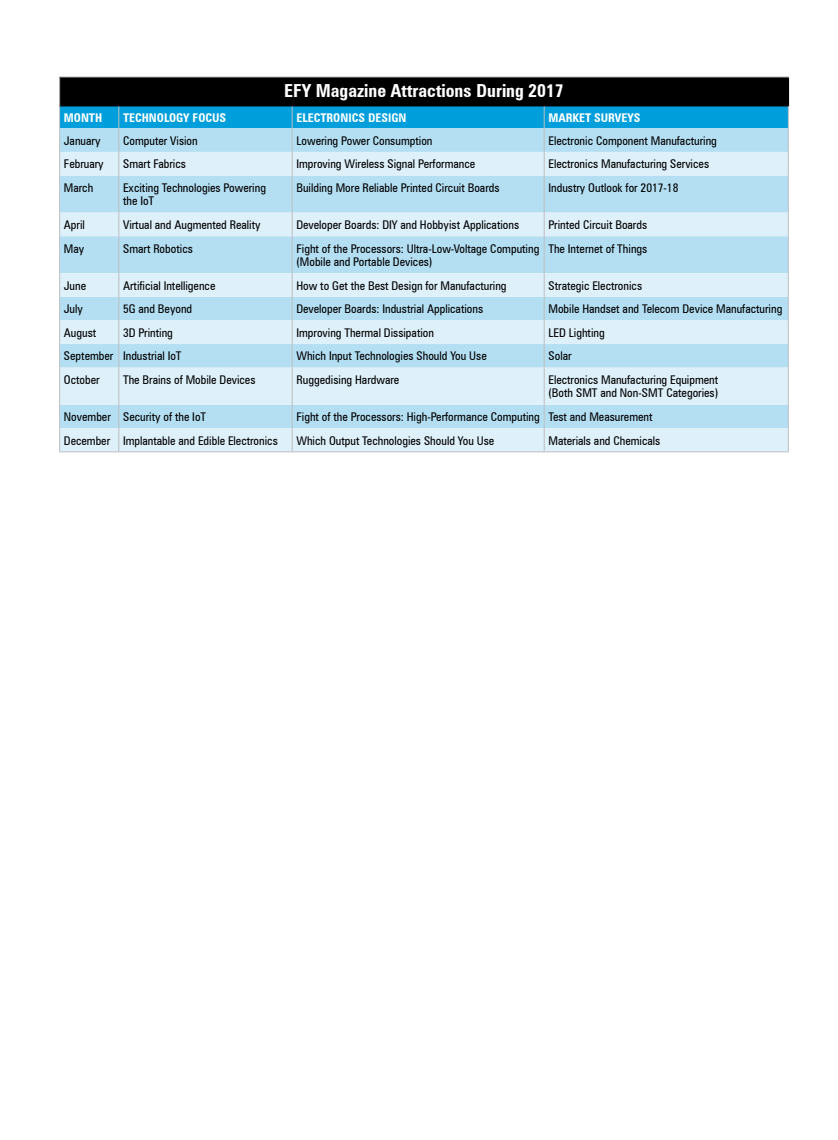
<style>
.page{position:relative;width:838px;height:1140px;background:#fff}
.page>*{position:absolute;margin:0;border:0;box-sizing:border-box;transform-origin:0 0}
.t1{font:700 condensed 18px "Zurich BT";color:#fff}
.t2{font:condensed 12px/13.5px "Zurich BT";color:#000}
.t3{font:700 condensed 12px "Zurich BT";color:#fff}
</style>
<div class="page">
<svg style="left:60px;top:175px;width:728px;height:276px;background:#c8e7f5"></svg>
<svg style="left:59px;top:77px;width:730px;height:98px;background:#6192a6"></svg>
<hr style="left:59px;top:175px;width:1px;height:38px;background:#bcbec0">
<hr style="left:118px;top:175px;width:1px;height:38px;background:#bcbec0">
<hr style="left:292px;top:175px;width:1px;height:38px;background:#bcbec0">
<hr style="left:544px;top:175px;width:1px;height:38px;background:#bcbec0">
<hr style="left:788px;top:175px;width:1px;height:38px;background:#bcbec0">
<svg style="left:59px;top:213px;width:1px;height:23px"></svg>
<svg style="left:118px;top:213px;width:1px;height:23px"></svg>
<svg style="left:292px;top:213px;width:1px;height:23px"></svg>
<svg style="left:544px;top:213px;width:1px;height:23px"></svg>
<svg style="left:788px;top:213px;width:1px;height:23px"></svg>
<hr style="left:59px;top:236px;width:1px;height:37px;background:#bcbec0">
<hr style="left:118px;top:236px;width:1px;height:37px;background:#bcbec0">
<hr style="left:292px;top:236px;width:1px;height:37px;background:#bcbec0">
<hr style="left:544px;top:236px;width:1px;height:37px;background:#bcbec0">
<hr style="left:788px;top:236px;width:1px;height:37px;background:#bcbec0">
<svg style="left:59px;top:273px;width:1px;height:94px"></svg>
<svg style="left:118px;top:273px;width:1px;height:94px"></svg>
<svg style="left:292px;top:273px;width:1px;height:94px"></svg>
<svg style="left:544px;top:273px;width:1px;height:94px"></svg>
<svg style="left:788px;top:273px;width:1px;height:94px"></svg>
<hr style="left:59px;top:367px;width:1px;height:38px;background:#bcbec0">
<hr style="left:118px;top:367px;width:1px;height:38px;background:#bcbec0">
<hr style="left:292px;top:367px;width:1px;height:38px;background:#bcbec0">
<hr style="left:544px;top:367px;width:1px;height:38px;background:#bcbec0">
<hr style="left:788px;top:367px;width:1px;height:38px;background:#bcbec0">
<svg style="left:59px;top:405px;width:1px;height:46px"></svg>
<svg style="left:118px;top:405px;width:1px;height:46px"></svg>
<svg style="left:292px;top:405px;width:1px;height:46px"></svg>
<svg style="left:544px;top:405px;width:1px;height:46px"></svg>
<svg style="left:788px;top:405px;width:1px;height:46px"></svg>
<hr style="left:59px;top:451px;width:60px;height:1px;background:#bcbec0">
<hr style="left:119px;top:451px;width:173px;height:1px;background:#bcbec0">
<hr style="left:292px;top:451px;width:252px;height:1px;background:#bcbec0">
<hr style="left:544px;top:451px;width:244px;height:1px;background:#bcbec0">
<h1 class="t1" style="left:284px;top:79px;width:281px">EFY MAGAZINE ATTRACTIONS DURING 2017</h1>
<p class="t3" style="left:64px;top:110px;width:40px">MONTH</p>
<p class="t3" style="left:123px;top:110px;width:105px">TECHNOLOGY FOCUS</p>
<p class="t3" style="left:296px;top:110px;width:111px">ELECTRONICS DESIGN</p>
<p class="t3" style="left:548px;top:110px;width:94px">MARKET SURVEYS</p>
<p class="t2" style="left:64px;top:134px;width:38px">January</p>
<p class="t2" style="left:123px;top:134px;width:76px">Computer Vision</p>
<p class="t2" style="left:296px;top:134px;width:137px">Lowering Power Consumption</p>
<p class="t2" style="left:548px;top:134px;width:170px">Electronic Component Manufacturing</p>
<p class="t2" style="left:64px;top:157px;width:41px">February</p>
<p class="t2" style="left:123px;top:157px;width:64px">Smart Fabrics</p>
<p class="t2" style="left:296px;top:157px;width:180px">Improving Wireless Signal Performance</p>
<p class="t2" style="left:548px;top:157px;width:162px">Electronics Manufacturing Services</p>
<p class="t2" style="left:64px;top:181px;width:31px">March</p>
<p class="t2" style="left:123px;top:181px;width:144px">Exciting Technologies Powering the IoT</p>
<p class="t2" style="left:296px;top:181px;width:205px">Building More Reliable Printed Circuit Boards</p>
<p class="t2" style="left:548px;top:181px;width:131px">Industry Outlook for 2017-18</p>
<p class="t2" style="left:64px;top:218px;width:23px">April</p>
<p class="t2" style="left:123px;top:218px;width:139px">Virtual and Augmented Reality</p>
<p class="t2" style="left:296px;top:218px;width:224px">Developer Boards: DIY and Hobbyist Applications</p>
<p class="t2" style="left:548px;top:218px;width:100px">Printed Circuit Boards</p>
<p class="t2" style="left:64px;top:241px;width:22px">May</p>
<p class="t2" style="left:123px;top:241px;width:71px">Smart Robotics</p>
<p class="t2" style="left:296px;top:241px;width:244px">Fight of the Processors: Ultra-Low-Voltage Computing (Mobile and Portable Devices)</p>
<p class="t2" style="left:548px;top:241px;width:100px">The Internet of Things</p>
<p class="t2" style="left:64px;top:278px;width:24px">June</p>
<p class="t2" style="left:123px;top:278px;width:94px">Artificial Intelligence</p>
<p class="t2" style="left:296px;top:278px;width:212px">How to Get the Best Design for Manufacturing</p>
<p class="t2" style="left:548px;top:278px;width:95px">Strategic Electronics</p>
<p class="t2" style="left:64px;top:302px;width:21px">July</p>
<p class="t2" style="left:123px;top:302px;width:71px">5G and Beyond</p>
<p class="t2" style="left:296px;top:302px;width:188px">Developer Boards: Industrial Applications</p>
<p class="t2" style="left:548px;top:302px;width:235px">Mobile Handset and Telecom Device Manufacturing</p>
<p class="t2" style="left:64px;top:326px;width:34px">August</p>
<p class="t2" style="left:123px;top:326px;width:51px">3D Printing</p>
<p class="t2" style="left:296px;top:326px;width:139px">Improving Thermal Dissipation</p>
<p class="t2" style="left:548px;top:326px;width:58px">LED Lighting</p>
<p class="t2" style="left:64px;top:349px;width:119px">September Industrial IoT</p>
<p class="t2" style="left:296px;top:349px;width:192px">Which Input Technologies Should You Use</p>
<p class="t2" style="left:548px;top:349px;width:25px">Solar</p>
<p class="t2" style="left:64px;top:373px;width:37px">October</p>
<p class="t2" style="left:123px;top:373px;width:134px">The Brains of Mobile Devices</p>
<p class="t2" style="left:296px;top:373px;width:104px">Ruggedising Hardware</p>
<p class="t2" style="left:548px;top:373px;width:171px">Electronics Manufacturing Equipment (Both SMT and Non-SMT Categories)</p>
<p class="t2" style="left:64px;top:410px;width:144px">November Security of the IoT</p>
<p class="t2" style="left:296px;top:410px;width:357px">Fight of the Processors: High-Performance Computing Test and Measurement</p>
<p class="t2" style="left:64px;top:433px;width:215px">December Implantable and Edible Electronics</p>
<p class="t2" style="left:296px;top:433px;width:199px">Which Output Technologies Should You Use</p>
<p class="t2" style="left:548px;top:433px;width:113px">Materials and Chemicals</p>
</div>
